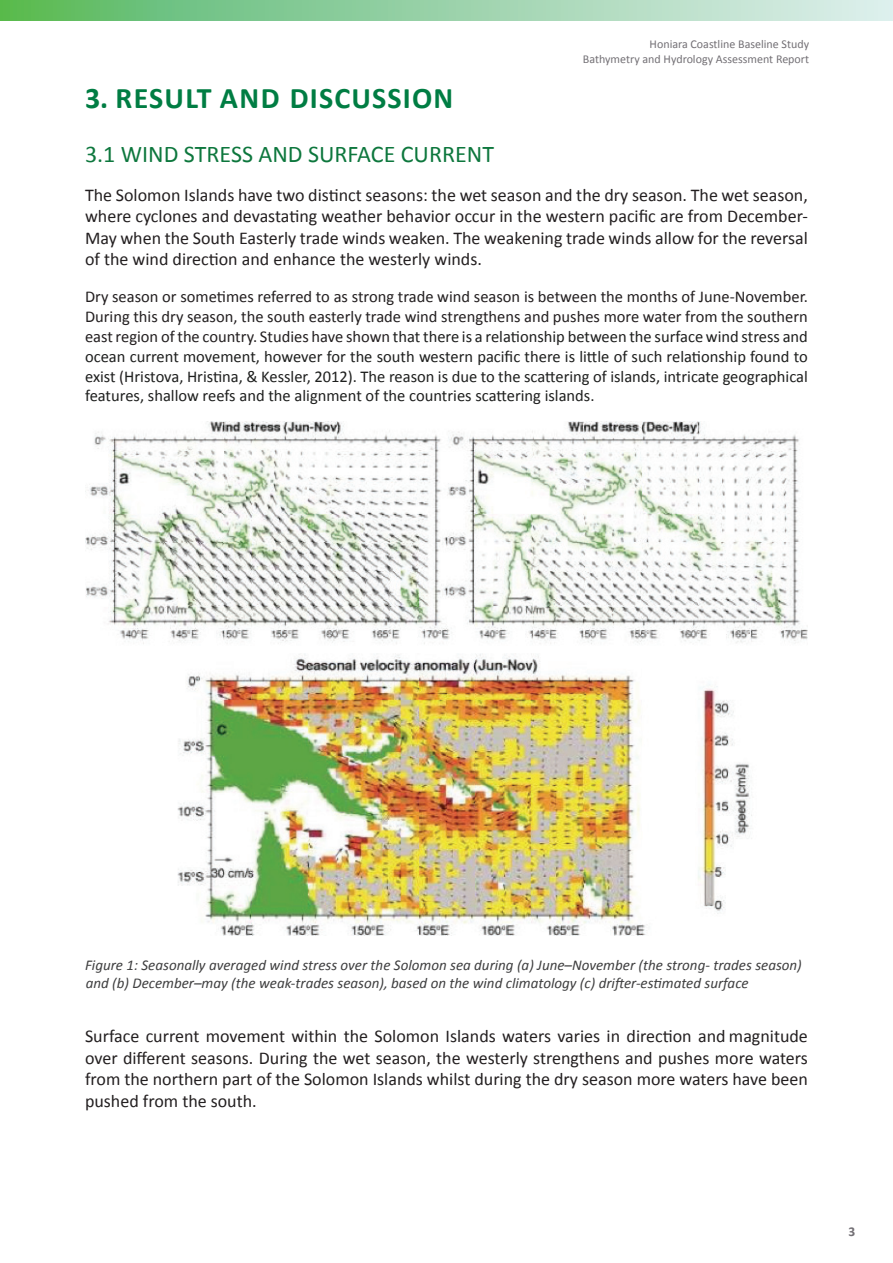
<style>
.page{position:relative;width:893px;height:1263px;background:#fff}
.page>*{position:absolute;margin:0;border:0;box-sizing:border-box;transform-origin:0 0}
.t1{font:700 30px "Calibri";letter-spacing:.04em;color:#007d43}
.t2{font:24px "Calibri";color:#0d773d}
.t3{font:18px/21.6px "Calibri";color:#231f20;text-align:justify}
.t4{font:16.5px/19.8px "Calibri";color:#1e1f1e;text-align:justify}
.t5{font:italic 15px/18px "Calibri";color:#3e3e3f}
.t6{font:700 13.5px "Calibri";color:#737075}
.t7{font:12px/14.4px "Calibri";color:#737075;text-align:right}
.s1{color:#231f20}
</style>
<div class="page">
<svg style="left:0;top:0;width:893px;height:20px;background:#9ad3a7"></svg>
<img style="left:85px;top:422px;width:723px;height:513px">
<p class="t7" style="left:583px;top:37px;width:228px">Honiara Coastline Baseline Study<br>Bathymetry and Hydrology Assessment Report</p>
<h1 class="t1" style="left:85px;top:78px;width:370px">3. RESULT AND DISCUSSION</h1>
<h2 class="t2" style="left:85px;top:139px;width:410px">3.1 WIND STRESS AND SURFACE CURRENT</h2>
<p class="t3" style="left:85px;top:184px;width:724px">The Solomon Islands have two distinct seasons: the wet season and the dry season. The wet season, where cyclones and devastating weather behavior occur in the western pacific are from December-May when the South Easterly trade winds weaken. The weakening trade winds allow for the reversal of the wind direction and enhance the westerly winds.</p>
<p class="t4" style="left:85px;top:287px;width:724px"><span class="s1">Dry season or sometimes referred to as strong trade wind season is between the months of June-November.<br>During this dry season, the south easterly trade wind strengthens and pushes more water from the southern east region of the country. Studies have shown</span> that there is a relationship between the surface wind stress and ocean current movement, however for the south western pacific there is little of such relationship found to exist <span class="s1">(</span>Hristova, Hristina, &amp; Kessler, 2012). The reason is due to the scattering of islands, intricate geographical features, shallow reefs and the alignment of the countries scattering islands.</p>
<p class="t5" style="left:85px;top:955px;width:718px">Figure 1: Seasonally averaged wind stress over the Solomon sea during (a) June–November (the strong- trades season) and (b) December–may (the weak-trades season), based on the wind climatology (c) drifter-estimated surface</p>
<p class="t3" style="left:85px;top:1025px;width:724px">Surface current movement within the Solomon Islands waters varies in direction and magnitude over different seasons. During the wet season, the westerly strengthens and pushes more waters from the northern part of the Solomon Islands whilst during the dry season more waters have been pushed from the south.</p>
<p class="t6" style="left:848px;top:1223px;width:8px">3</p>
</div>
